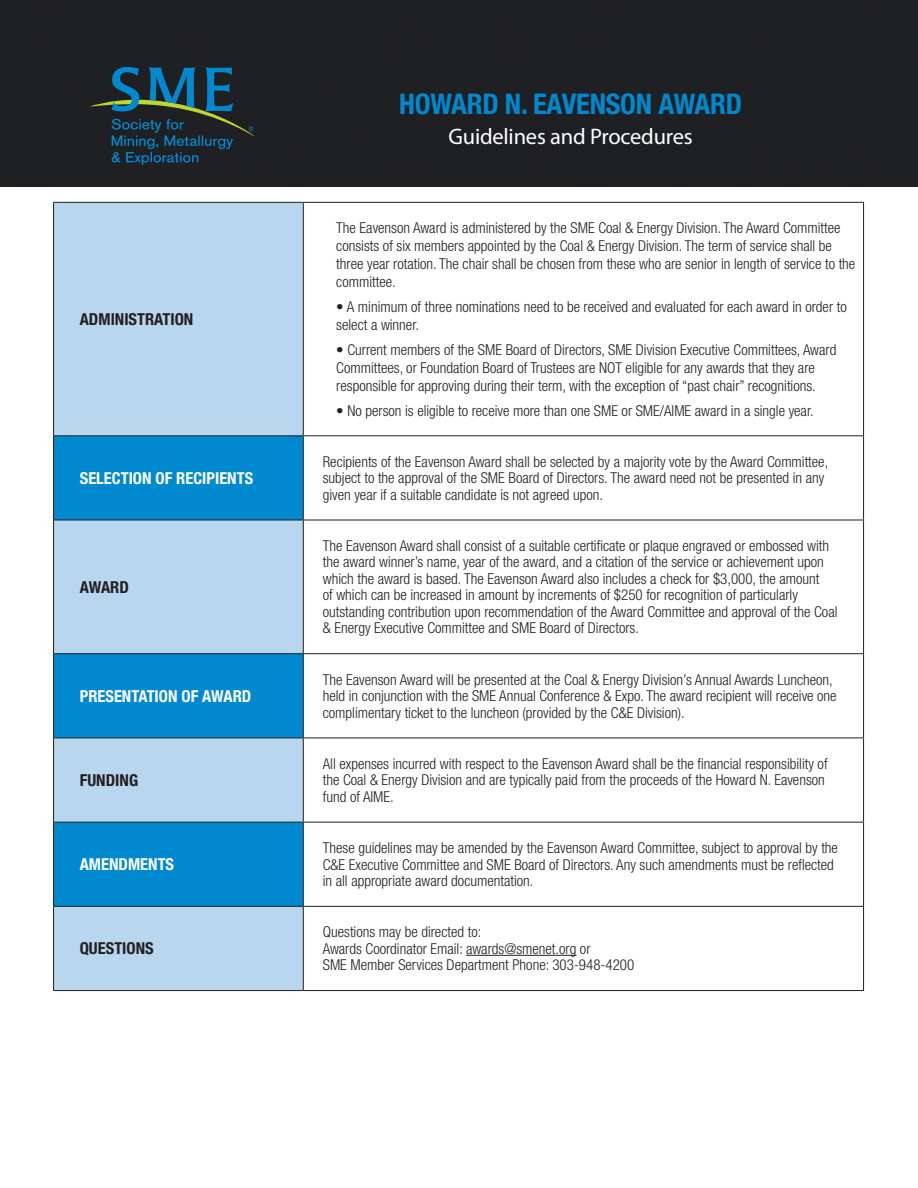
<style>
.page{position:relative;width:918px;height:1188px;background:#fff}
.page>*{position:absolute;margin:0;border:0;box-sizing:border-box;transform-origin:0 0}
.Award_Headline_Blue{font:700 condensed 28.5px "Helvetica Neue LT Std";letter-spacing:-.01em;color:#0089cf}
.Award_Headline_White{font:22.5px "Myriad Pro";letter-spacing:-.01em;color:#fff}
.Table_Left_Topic_WHITE{font:700 condensed 16.5px "Helvetica Neue LT Std";color:#fff}
.Table_Left_Topic_BLACK{font:700 condensed 16.5px "Helvetica Neue LT Std";color:#231f20}
.Table_Text_Body{font:300 condensed 15px/16.5px "Helvetica Neue LT Std";color:#231f20}
.Body{font:300 condensed 15px/18px "Helvetica Neue LT Std";color:#231f20}
</style>
<div class="page">
<div style="left:54px;top:203px;width:249px;height:787px;background:#b9d6ef"></div>
<svg style="left:54px;top:436px;width:249px;height:470px;background:#55abdc"></svg>
<svg style="left:304px;top:436px;width:559px;height:470px"></svg>
<hr style="left:863px;top:436px;width:1px;height:84px;background:#231f20">
<hr style="left:863px;top:907px;width:1px;height:83px;background:#231f20">
<hr style="left:303px;top:990px;width:561px;height:1px;background:#231f20">
<hr style="left:303px;top:203px;width:1px;height:232px;background:#231f20">
<hr style="left:53px;top:436px;width:1px;height:84px;background:#231f20">
<hr style="left:303px;top:436px;width:1px;height:84px;background:#231f20">
<hr style="left:303px;top:520px;width:1px;height:133px;background:#231f20">
<hr style="left:303px;top:654px;width:1px;height:84px;background:#231f20">
<hr style="left:303px;top:738px;width:1px;height:84px;background:#231f20">
<hr style="left:303px;top:823px;width:1px;height:83px;background:#231f20">
<hr style="left:53px;top:907px;width:1px;height:83px;background:#231f20">
<hr style="left:303px;top:907px;width:1px;height:83px;background:#231f20">
<hr style="left:53px;top:990px;width:250px;height:1px;background:#231f20">
<hr style="left:53px;top:202px;width:250px;height:1px;background:#231f20">
<hr style="left:53px;top:203px;width:1px;height:232px;background:#231f20">
<hr style="left:303px;top:202px;width:561px;height:1px;background:#231f20">
<hr style="left:863px;top:203px;width:1px;height:232px;background:#231f20">
<hr style="left:53px;top:435px;width:250px;height:1px;background:#231f20">
<hr style="left:303px;top:435px;width:561px;height:1px;background:#231f20">
<hr style="left:53px;top:520px;width:250px;height:1px;background:#231f20">
<hr style="left:53px;top:520px;width:1px;height:133px;background:#231f20">
<hr style="left:303px;top:520px;width:561px;height:1px;background:#231f20">
<hr style="left:863px;top:520px;width:1px;height:133px;background:#231f20">
<hr style="left:53px;top:653px;width:250px;height:1px;background:#231f20">
<hr style="left:53px;top:654px;width:1px;height:84px;background:#231f20">
<hr style="left:303px;top:653px;width:561px;height:1px;background:#231f20">
<hr style="left:863px;top:654px;width:1px;height:84px;background:#231f20">
<hr style="left:53px;top:738px;width:250px;height:1px;background:#231f20">
<hr style="left:53px;top:738px;width:1px;height:84px;background:#231f20">
<hr style="left:303px;top:738px;width:561px;height:1px;background:#231f20">
<hr style="left:863px;top:738px;width:1px;height:84px;background:#231f20">
<hr style="left:53px;top:822px;width:250px;height:1px;background:#231f20">
<hr style="left:53px;top:823px;width:1px;height:83px;background:#231f20">
<hr style="left:303px;top:822px;width:561px;height:1px;background:#231f20">
<hr style="left:863px;top:823px;width:1px;height:83px;background:#231f20">
<hr style="left:53px;top:906px;width:250px;height:1px;background:#231f20">
<hr style="left:303px;top:906px;width:561px;height:1px;background:#231f20">
<hr style="left:466px;top:955px;width:110px;height:1px;background:#231f20">
<div style="left:268px;top:0;width:650px;height:187px;background:#1e2023"></div>
<div style="left:0;top:0;width:268px;height:187px;background:#1e2023"></div>
<svg style="left:91px;top:67px;width:163px;height:98px"></svg>
<p class="Table_Left_Topic_BLACK" style="left:80px;top:309px;width:115px">ADMINISTRATION</p>
<p class="Table_Left_Topic_WHITE" style="left:80px;top:468px;width:175px">SELECTION OF RECIPIENTS</p>
<p class="Table_Left_Topic_BLACK" style="left:80px;top:577px;width:51px">AWARD</p>
<p class="Table_Left_Topic_WHITE" style="left:80px;top:686px;width:173px">PRESENTATION OF AWARD</p>
<p class="Table_Left_Topic_BLACK" style="left:80px;top:770px;width:60px">FUNDING</p>
<p class="Table_Left_Topic_WHITE" style="left:80px;top:854px;width:96px">AMENDMENTS</p>
<p class="Table_Left_Topic_BLACK" style="left:80px;top:938px;width:75px">QUESTIONS</p>
<p class="Award_Headline_Blue" style="left:399px;top:87px;width:344px">HOWARD N. EAVENSON AWARD</p>
<p class="Award_Headline_White" style="left:449px;top:123px;width:246px">Guidelines and Procedures</p>
<p class="Body" style="left:336px;top:219px;width:521px">The Eavenson Award is administered by the SME Coal &amp; Energy Division. The Award Committee consists of six members appointed by the Coal &amp; Energy Division. The term of service shall be three year rotation. The chair shall be chosen from these who are senior in length of service to the committee.</p>
<p class="Body" style="left:336px;top:298px;width:512px">• A minimum of three nominations need to be received and evaluated for each award in order to select a winner.</p>
<p class="Body" style="left:336px;top:340px;width:502px">• Current members of the SME Board of Directors, SME Division Executive Committees, Award<br>Committees, or Foundation Board of Trustees are NOT eligible for any awards that they are responsible for approving during their term, with the exception of “past chair” recognitions.</p>
<p class="Body" style="left:336px;top:401px;width:479px">• No person is eligible to receive more than one SME or SME/AIME award in a single year.</p>
<p class="Table_Text_Body" style="left:323px;top:453px;width:507px">Recipients of the Eavenson Award shall be selected by a majority vote by the Award Committee, subject to the approval of the SME Board of Directors. The award need not be presented in any given year if a suitable candidate is not agreed upon.</p>
<p class="Table_Text_Body" style="left:323px;top:537px;width:516px">The Eavenson Award shall consist of a suitable certificate or plaque engraved or embossed with the award winner’s name, year of the award, and a citation of the service or achievement upon which the award is based. The Eavenson Award also includes a check for $3,000, the amount<br>of which can be increased in amount by increments of $250 for recognition of particularly outstanding contribution upon recommendation of the Award Committee and approval of the Coal &amp; Energy Executive Committee and SME Board of Directors.</p>
<p class="Table_Text_Body" style="left:323px;top:671px;width:515px">The Eavenson Award will be presented at the Coal &amp; Energy Division’s Annual Awards Luncheon, held in conjunction with the SME Annual Conference &amp; Expo. The award recipient will receive one complimentary ticket to the luncheon (provided by the C&amp;E Division).</p>
<p class="Table_Text_Body" style="left:323px;top:755px;width:506px">All expenses incurred with respect to the Eavenson Award shall be the financial responsibility of the Coal &amp; Energy Division and are typically paid from the proceeds of the Howard N. Eavenson fund of AIME.</p>
<p class="Table_Text_Body" style="left:323px;top:839px;width:517px">These guidelines may be amended by the Eavenson Award Committee, subject to approval by the<br>C&amp;E Executive Committee and SME Board of Directors. Any such amendments must be reflected in all appropriate award documentation.</p>
<p class="Table_Text_Body" style="left:323px;top:924px;width:313px">Questions may be directed to:<br>Awards Coordinator Email: awards@smenet.org or<br>SME Member Services Department Phone: 303-948-4200</p>
</div>
